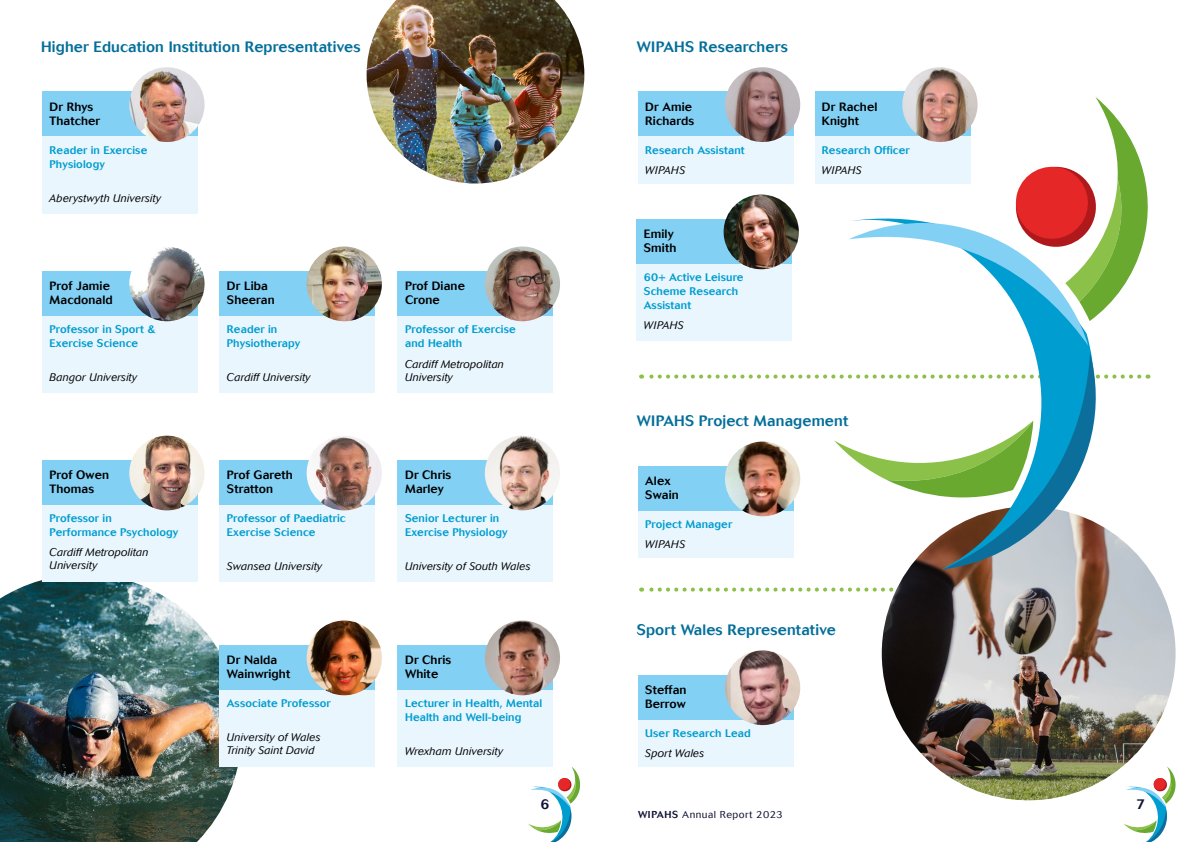
<style>
.page{position:relative;width:1191px;height:842px;background:#fff}
.page>*{position:absolute;margin:0;border:0;box-sizing:border-box;transform-origin:0 0}
.t1{font:500 15px "Cosmos";letter-spacing:.01em;color:#036e99}
.t2{font:500 14px "Cosmos";color:#0f1233}
.t3{font:500 12px/14px "Cosmos";letter-spacing:.01em;color:#000}
.t4{font:500 11px/14px "Cosmos";letter-spacing:.01em;color:#009dd0}
.t5{font:italic 300 11px/13.2px "Cosmos";letter-spacing:.01em;color:#000}
.t6{font:300 10px "Cosmos";letter-spacing:.05em;color:#0f1233}
.s1{font-weight:500}
</style>
<div class="page">
<svg style="left:1123px;top:766px;width:53px;height:76px"></svg>
<svg style="left:528px;top:766px;width:53px;height:76px"></svg>
<img style="left:0;top:574px;width:242px;height:268px">
<img style="left:366px;top:0;width:218px;height:184px">
<svg style="left:641px;top:587px;width:253px;height:5px"></svg>
<div style="left:42px;top:465px;width:155px;height:117px;background:#eaf6fe"></div>
<div style="left:42px;top:460px;width:155px;height:45px;background:#83d0f5"></div>
<img style="left:129px;top:436px;width:75px;height:74px;border-radius:37px">
<div style="left:42px;top:276px;width:155px;height:117px;background:#eaf6fe"></div>
<div style="left:42px;top:271px;width:155px;height:44px;background:#83d0f5"></div>
<img style="left:129px;top:246px;width:75px;height:75px;border-radius:37px">
<div style="left:42px;top:97px;width:155px;height:116px;background:#eaf6fe"></div>
<div style="left:42px;top:92px;width:155px;height:44px;background:#83d0f5"></div>
<img style="left:129px;top:67px;width:75px;height:75px;border-radius:37px">
<div style="left:220px;top:465px;width:155px;height:117px;background:#eaf6fe"></div>
<div style="left:220px;top:460px;width:155px;height:45px;background:#83d0f5"></div>
<img style="left:307px;top:436px;width:75px;height:74px;border-radius:37px">
<div style="left:220px;top:276px;width:155px;height:117px;background:#eaf6fe"></div>
<div style="left:220px;top:271px;width:155px;height:44px;background:#83d0f5"></div>
<img style="left:307px;top:246px;width:75px;height:75px;border-radius:37px">
<img style="left:881px;top:506px;width:294px;height:294px;border-radius:147px">
<div style="left:638px;top:97px;width:155px;height:87px;background:#eaf6fe"></div>
<div style="left:638px;top:92px;width:155px;height:44px;background:#83d0f5"></div>
<img style="left:725px;top:67px;width:75px;height:75px;border-radius:37px">
<div style="left:637px;top:224px;width:155px;height:117px;background:#eaf6fe"></div>
<div style="left:637px;top:219px;width:155px;height:44px;background:#83d0f5"></div>
<img style="left:723px;top:194px;width:76px;height:75px;border-radius:37px">
<div style="left:815px;top:97px;width:155px;height:87px;background:#eaf6fe"></div>
<div style="left:815px;top:92px;width:155px;height:44px;background:#83d0f5"></div>
<img style="left:902px;top:67px;width:75px;height:75px;border-radius:37px">
<div style="left:638px;top:680px;width:155px;height:86px;background:#eaf6fe"></div>
<div style="left:638px;top:675px;width:155px;height:44px;background:#83d0f5"></div>
<img style="left:725px;top:650px;width:75px;height:75px;border-radius:37px">
<div style="left:398px;top:465px;width:155px;height:117px;background:#eaf6fe"></div>
<div style="left:398px;top:460px;width:155px;height:45px;background:#83d0f5"></div>
<img style="left:485px;top:436px;width:75px;height:74px;border-radius:37px">
<div style="left:398px;top:276px;width:155px;height:117px;background:#eaf6fe"></div>
<div style="left:398px;top:271px;width:155px;height:44px;background:#83d0f5"></div>
<img style="left:485px;top:246px;width:75px;height:75px;border-radius:37px">
<div style="left:220px;top:650px;width:155px;height:116px;background:#eaf6fe"></div>
<div style="left:220px;top:645px;width:155px;height:44px;background:#83d0f5"></div>
<img style="left:307px;top:620px;width:75px;height:75px;border-radius:37px">
<div style="left:398px;top:650px;width:155px;height:116px;background:#eaf6fe"></div>
<div style="left:398px;top:645px;width:155px;height:44px;background:#83d0f5"></div>
<img style="left:485px;top:620px;width:75px;height:75px;border-radius:37px">
<svg style="left:849px;top:97px;width:299px;height:249px"></svg>
<svg style="left:641px;top:353px;width:498px;height:216px"></svg>
<p class="t1" style="left:41px;top:38px;width:321px">Higher Education Institution Representatives</p>
<p class="t1" style="left:637px;top:38px;width:153px">WIPAHS Researchers</p>
<p class="t3" style="left:50px;top:100px;width:52px">Dr Rhys<br>Thatcher</p>
<p class="t3" style="left:645px;top:100px;width:50px">Dr Amie<br>Richards</p>
<p class="t3" style="left:822px;top:100px;width:57px">Dr Rachel<br>Knight</p>
<p class="t4" style="left:50px;top:143px;width:99px">Reader in Exercise<br>Physiology</p>
<p class="t5" style="left:50px;top:192px;width:113px">Aberystwyth University</p>
<p class="t4" style="left:645px;top:143px;width:101px">Research Assistant</p>
<p class="t5" style="left:645px;top:164px;width:41px">WIPAHS</p>
<p class="t4" style="left:822px;top:143px;width:89px">Research Officer</p>
<p class="t5" style="left:822px;top:164px;width:41px">WIPAHS</p>
<p class="t3" style="left:644px;top:227px;width:31px">Emily</p>
<p class="t3" style="left:644px;top:241px;width:34px">Smith</p>
<p class="t3" style="left:50px;top:279px;width:65px">Prof Jamie<br>Macdonald</p>
<p class="t4" style="left:50px;top:322px;width:107px">Professor in Sport &amp;<br>Exercise Science</p>
<p class="t5" style="left:50px;top:371px;width:89px">Bangor University</p>
<p class="t3" style="left:227px;top:279px;width:49px">Dr Liba<br>Sheeran</p>
<p class="t4" style="left:227px;top:322px;width:52px">Reader in</p>
<p class="t4" style="left:227px;top:336px;width:75px">Physiotherapy</p>
<p class="t5" style="left:227px;top:371px;width:85px">Cardiff University</p>
<p class="t3" style="left:405px;top:279px;width:61px">Prof Diane<br>Crone</p>
<p class="t4" style="left:405px;top:322px;width:112px">Professor of Exercise</p>
<p class="t4" style="left:405px;top:336px;width:59px">and Health</p>
<p class="t5" style="left:405px;top:358px;width:101px">Cardiff Metropolitan<br>University</p>
<p class="t4" style="left:644px;top:270px;width:101px">60+ Active Leisure</p>
<p class="t4" style="left:644px;top:284px;width:96px">Scheme Research</p>
<p class="t4" style="left:644px;top:298px;width:49px">Assistant</p>
<p class="t5" style="left:644px;top:319px;width:41px">WIPAHS</p>
<p class="t1" style="left:637px;top:413px;width:213px">WIPAHS Project Management</p>
<p class="t3" style="left:50px;top:468px;width:61px">Prof Owen<br>Thomas</p>
<p class="t3" style="left:227px;top:468px;width:67px">Prof Gareth<br>Stratton</p>
<p class="t3" style="left:405px;top:468px;width:48px">Dr Chris<br>Marley</p>
<p class="t3" style="left:645px;top:474px;width:27px">Alex</p>
<p class="t3" style="left:645px;top:488px;width:35px">Swain</p>
<p class="t4" style="left:50px;top:512px;width:64px">Professor in</p>
<p class="t4" style="left:50px;top:526px;width:130px">Performance Psychology</p>
<p class="t5" style="left:50px;top:546px;width:101px">Cardiff Metropolitan<br>University</p>
<p class="t4" style="left:227px;top:512px;width:120px">Professor of Paediatric<br>Exercise Science</p>
<p class="t5" style="left:227px;top:560px;width:97px">Swansea University</p>
<p class="t4" style="left:405px;top:512px;width:96px">Senior Lecturer in</p>
<p class="t4" style="left:405px;top:526px;width:104px">Exercise Physiology</p>
<p class="t5" style="left:405px;top:560px;width:127px">University of South Wales</p>
<p class="t4" style="left:645px;top:517px;width:88px">Project Manager</p>
<p class="t5" style="left:645px;top:538px;width:41px">WIPAHS</p>
<p class="t1" style="left:637px;top:621px;width:201px">Sport Wales Representative</p>
<p class="t3" style="left:227px;top:653px;width:65px">Dr Nalda<br>Wainwright</p>
<p class="t3" style="left:405px;top:653px;width:48px">Dr Chris<br>White</p>
<p class="t4" style="left:227px;top:696px;width:105px">Associate Professor</p>
<p class="t5" style="left:227px;top:731px;width:95px">University of Wales</p>
<p class="t5" style="left:227px;top:744px;width:89px">Trinity Saint David</p>
<p class="t4" style="left:405px;top:696px;width:139px">Lecturer in Health, Mental<br>Health and Well-being</p>
<p class="t5" style="left:405px;top:745px;width:99px">Wrexham University</p>
<p class="t3" style="left:645px;top:683px;width:43px">Steffan<br>Berrow</p>
<p class="t4" style="left:645px;top:726px;width:107px">User Research Lead</p>
<p class="t5" style="left:645px;top:747px;width:61px">Sport Wales</p>
<p class="t2" style="left:540px;top:796px;width:11px">6</p>
<p class="t6" style="left:638px;top:809px;width:146px"><span class="s1">WIPAHS</span> Annual Report 2023</p>
<p class="t2" style="left:1136px;top:796px;width:11px">7</p>
</div>
